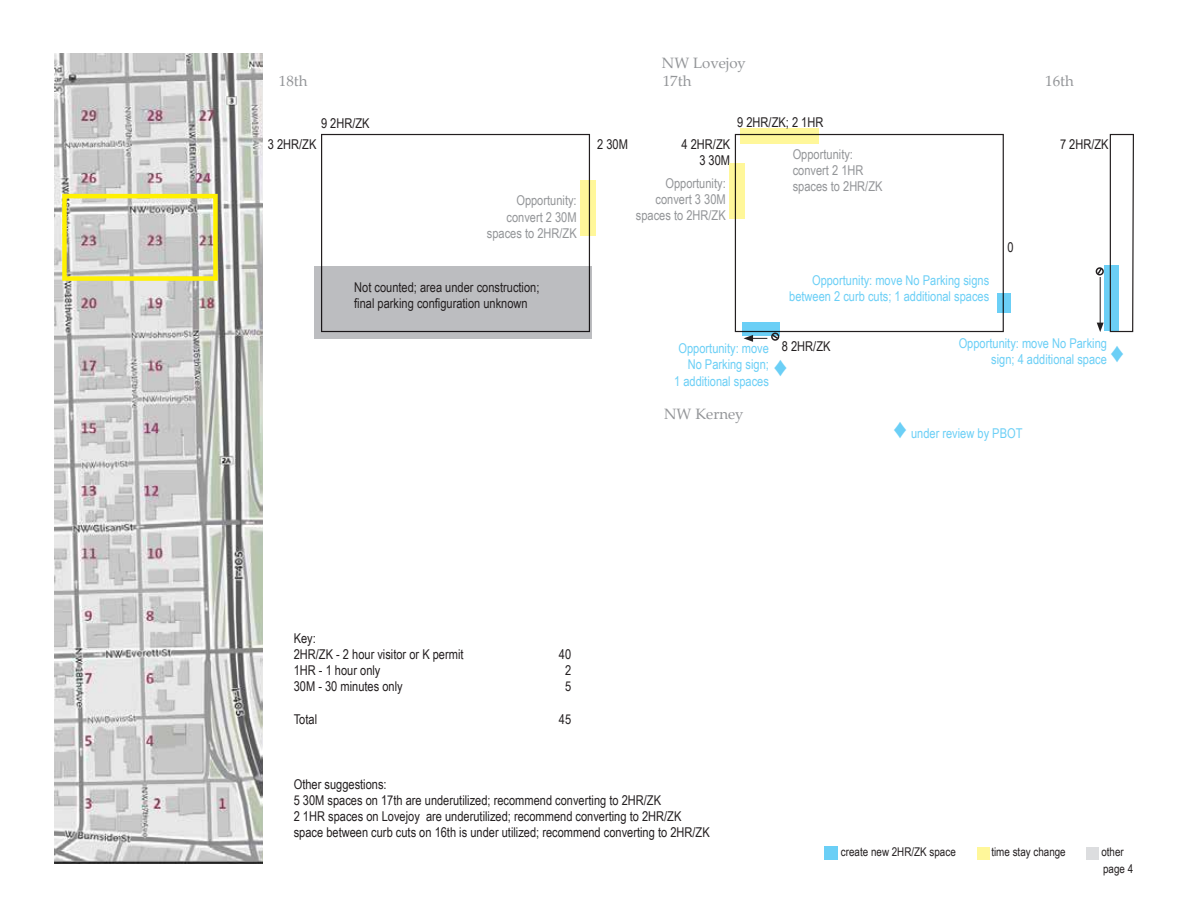
<style>
.page{position:relative;width:1188px;height:918px;background:#fff}
.page>*{position:absolute;margin:0;border:0;box-sizing:border-box;transform-origin:0 0}
.t1{font:27px "Arial Narrow";color:#6bcff6}
.t2{font:15px "Palatino Linotype";color:#939598}
.t3{font:13.5px/16.2px "Arial Narrow";color:#231f20}
.t4{font:13.5px/16.2px "Arial Narrow";color:#6bcff6;text-align:right}
.t5{font:13.5px/16.2px "Arial Narrow";color:#939598;text-align:right}
.t6{font:12px "Arial Narrow";color:#231f20}
.s1{font-size:27px}
</style>
<div class="page">
<div style="left:824px;top:846px;width:14px;height:14px;background:#6bcff6"></div>
<div style="left:1086px;top:847px;width:13px;height:13px;background:#dcdddf"></div>
<div style="left:977px;top:847px;width:13px;height:13px;background:#fff79a"></div>
<img style="left:54px;top:54px;width:208px;height:810px">
<div style="left:62px;top:194px;width:156px;height:87px;border:4px solid #fff101"></div>
<div style="left:735px;top:134px;width:269px;height:198px;border:1px solid #231f20"></div>
<svg style="left:1096px;top:133px;width:38px;height:200px"></svg>
<svg style="left:742px;top:322px;width:38px;height:13px"></svg>
<svg style="left:744px;top:333px;width:36px;height:9px"></svg>
<div style="left:314px;top:267px;width:278px;height:72px;background:#bcbdc0"></div>
<svg style="left:740px;top:128px;width:79px;height:15px"></svg>
<svg style="left:729px;top:163px;width:15px;height:55px"></svg>
<svg style="left:997px;top:294px;width:13px;height:19px"></svg>
<svg style="left:580px;top:180px;width:15px;height:55px"></svg>
<p class="t2" style="left:662px;top:52px;width:86px">NW Lovejoy</p>
<p class="t2" style="left:279px;top:70px;width:30px">18th</p>
<p class="t2" style="left:663px;top:70px;width:30px">17th</p>
<p class="t2" style="left:1045px;top:70px;width:30px">16th</p>
<p class="t3" style="left:321px;top:115px;width:50px">9 2HR/ZK</p>
<p class="t3" style="left:737px;top:113px;width:88px">9 2HR/ZK; 2 1HR</p>
<p class="t3" style="left:268px;top:136px;width:50px">3 2HR/ZK</p>
<p class="t5" style="left:487px;top:192px;width:91px">Opportunity: convert 2 30M spaces to 2HR/ZK</p>
<p class="t3" style="left:354px;top:278px;width:187px">Not counted; area under construction; final parking configuration unknown</p>
<p class="t3" style="left:597px;top:136px;width:32px">2 30M</p>
<p class="t3" style="left:682px;top:136px;width:50px;text-align:right">4 2HR/ZK<br>3 30M</p>
<p class="t5" style="left:793px;top:146px;width:72px;text-align:left">Opportunity: convert 2 1HR</p>
<p class="t5" style="left:665px;top:175px;width:62px">Opportunity:</p>
<p class="t5" style="left:793px;top:178px;width:91px">spaces to 2HR/ZK</p>
<p class="t5" style="left:636px;top:191px;width:91px">convert 3 30M spaces to 2HR/ZK</p>
<p class="t4" style="left:789px;top:272px;width:202px">Opportunity: move No Parking signs between 2 curb cuts; 1 additional spaces</p>
<p class="t3" style="left:1008px;top:238px;width:8px">0</p>
<p class="t3" style="left:1060px;top:136px;width:50px">7 2HR/ZK</p>
<p class="t3" style="left:782px;top:338px;width:50px">8 2HR/ZK</p>
<p class="t4" style="left:674px;top:340px;width:96px">Opportunity: move<br>No Parking sign;<br>1 additional spaces</p>
<h1 class="t1" style="left:774px;top:347px;width:15px">♦</h1>
<p class="t2" style="left:664px;top:403px;width:81px">NW Kerney</p>
<p class="t4" style="left:959px;top:335px;width:150px">Opportunity: move No Parking sign; 4 additional space</p>
<h1 class="t1" style="left:1111px;top:333px;width:15px">♦</h1>
<p class="t4" style="left:894px;top:425px;width:130px"><span class="s1">♦</span> under review by PBOT</p>
<p class="t3" style="left:294px;top:629px;width:171px">Key:<br>2HR/ZK - 2 hour visitor or K permit</p>
<p class="t3" style="left:559px;top:646px;width:14px">40</p>
<p class="t3" style="left:294px;top:662px;width:88px">1HR - 1 hour only</p>
<p class="t3" style="left:565px;top:662px;width:8px">2</p>
<p class="t3" style="left:294px;top:678px;width:110px">30M - 30 minutes only</p>
<p class="t3" style="left:565px;top:678px;width:8px">5</p>
<p class="t3" style="left:294px;top:710px;width:25px">Total</p>
<p class="t3" style="left:559px;top:710px;width:14px">45</p>
<p class="t3" style="left:294px;top:775px;width:417px">Other suggestions:<br>5 30M spaces on 17th are underutilized; recommend converting to 2HR/ZK<br>2 1HR spaces on Lovejoy are underutilized; recommend converting to 2HR/ZK space between curb cuts on 16th is under utilized; recommend converting to 2HR/ZK</p>
<p class="t6" style="left:841px;top:843px;width:116px">create new 2HR/ZK space</p>
<p class="t6" style="left:991px;top:843px;width:76px">time stay change</p>
<p class="t6" style="left:1101px;top:843px;width:24px">other</p>
<p class="t6" style="left:1103px;top:860px;width:32px">page 4</p>
</div>
